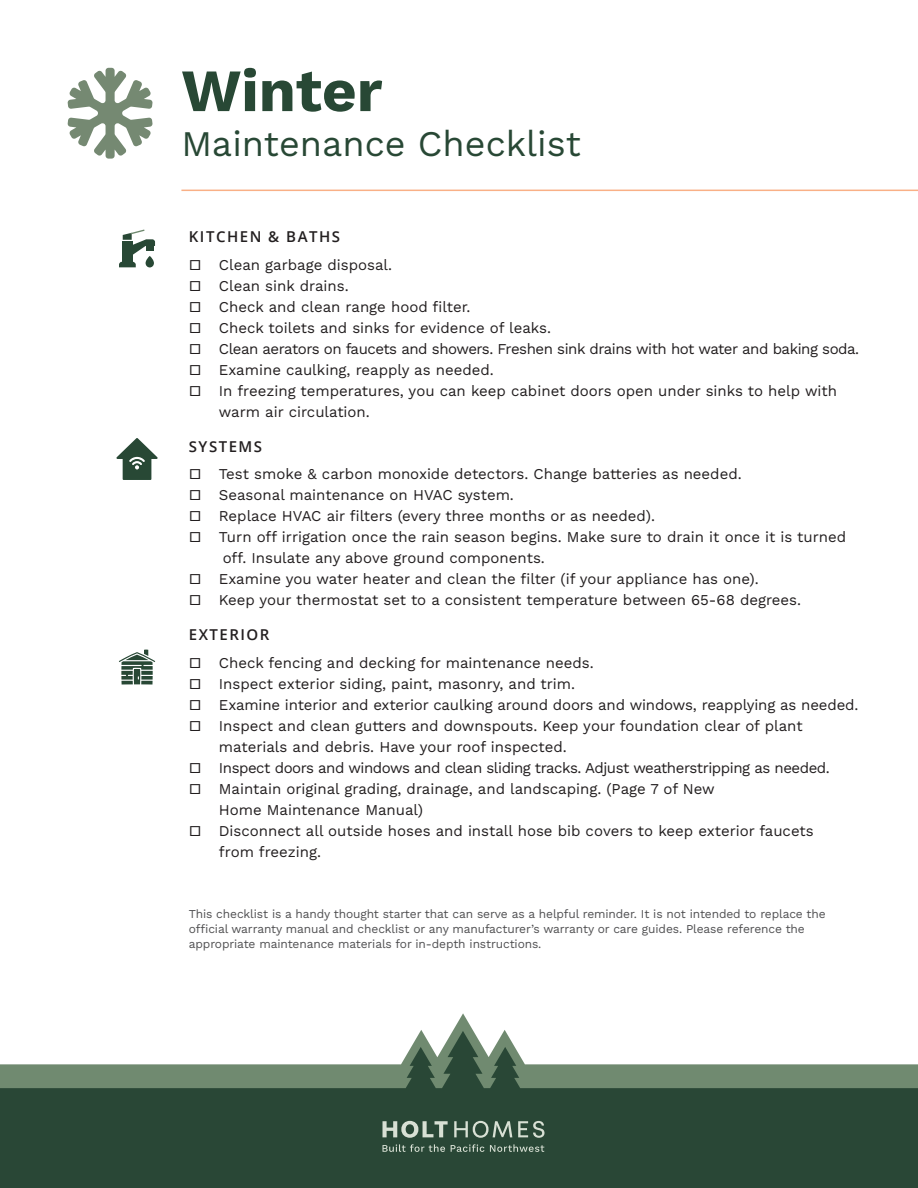
<style>
.page{position:relative;width:918px;height:1188px;background:#fff}
.page>*{position:absolute;margin:0;border:0;box-sizing:border-box;transform-origin:0 0}
.t1{font:700 60px "Work Sans";color:#284835}
.t2{font:36px "Work Sans";color:#284835}
.t3{font:15px/21px "Work Sans";color:#231f20}
.t4{font:15px "Work Sans";letter-spacing:-.03em;color:#231f20}
.t5{font:600 15px "Open Sans";letter-spacing:.1em;color:#231f20}
.t6{font:12px/15px "Work Sans";letter-spacing:-.01em;color:#505052}
</style>
<div class="page">
<svg style="left:119px;top:650px;width:36px;height:35px"></svg>
<div style="left:122px;top:241px;width:11px;height:21px;background:#284835"></div>
<svg style="left:119px;top:262px;width:17px;height:5px"></svg>
<div style="left:146px;top:256px;width:8px;height:11px;background:#284835;border-radius:4px"></div>
<svg style="left:123px;top:229px;width:32px;height:26px"></svg>
<svg style="left:116px;top:438px;width:42px;height:42px"></svg>
<svg style="left:0;top:1031px;width:918px;height:157px;fill:#294736"></svg>
<hr style="left:181px;top:190px;width:737px;height:1px;background:#f9b086">
<svg style="left:383px;top:1121px;width:65px;height:17px"></svg>
<svg style="left:454px;top:1121px;width:58px;height:17px"></svg>
<svg style="left:518px;top:1121px;width:26px;height:17px"></svg>
<svg style="left:382px;top:1144px;width:63px;height:8px"></svg>
<svg style="left:451px;top:1144px;width:33px;height:8px"></svg>
<svg style="left:490px;top:1144px;width:54px;height:8px"></svg>
<svg style="left:68px;top:68px;width:85px;height:91px"></svg>
<h1 class="t1" style="left:181px;top:45px;width:203px">Winter</h1>
<h2 class="t2" style="left:181px;top:117px;width:401px">Maintenance Checklist</h2>
<p class="t5" style="left:189px;top:227px;width:153px">KITCHEN &amp; BATHS</p>
<p class="t3" style="left:189px;top:254px;width:205px">□ Clean garbage disposal.</p>
<p class="t3" style="left:189px;top:275px;width:161px">□ Clean sink drains.</p>
<p class="t3" style="left:189px;top:296px;width:283px">□ Check and clean range hood filter.</p>
<p class="t3" style="left:189px;top:317px;width:364px">□ Check toilets and sinks for evidence of leaks.</p>
<p class="t4" style="left:189px;top:338px;width:672px">□ Clean aerators on faucets and showers. Freshen sink drains with hot water and baking soda.</p>
<p class="t3" style="left:189px;top:359px;width:306px">□ Examine caulking, reapply as needed.</p>
<p class="t3" style="left:219px;top:380px;width:620px;text-indent:-30px">□ In freezing temperatures, you can keep cabinet doors open under sinks to help with warm air circulation.</p>
<p class="t5" style="left:189px;top:436px;width:75px">SYSTEMS</p>
<p class="t3" style="left:189px;top:463px;width:554px">□ Test smoke &amp; carbon monoxide detectors. Change batteries as needed.</p>
<p class="t3" style="left:189px;top:484px;width:327px">□ Seasonal maintenance on HVAC system.</p>
<p class="t3" style="left:189px;top:505px;width:468px">□ Replace HVAC air filters (every three months or as needed).</p>
<p class="t3" style="left:223px;top:526px;width:625px;text-indent:-34px">□ Turn off irrigation once the rain season begins. Make sure to drain it once it is turned off. Insulate any above ground components.</p>
<p class="t3" style="left:189px;top:568px;width:571px">□ Examine you water heater and clean the filter (if your appliance has one).</p>
<p class="t3" style="left:189px;top:589px;width:614px">□ Keep your thermostat set to a consistent temperature between 65-68 degrees.</p>
<p class="t5" style="left:189px;top:624px;width:82px">EXTERIOR</p>
<p class="t3" style="left:189px;top:652px;width:406px">□ Check fencing and decking for maintenance needs.</p>
<p class="t3" style="left:189px;top:673px;width:388px">□ Inspect exterior siding, paint, masonry, and trim.</p>
<p class="t3" style="left:189px;top:694px;width:671px">□ Examine interior and exterior caulking around doors and windows, reapplying as needed.</p>
<p class="t3" style="left:219px;top:715px;width:585px;text-indent:-30px">□ Inspect and clean gutters and downspouts. Keep your foundation clear of plant materials and debris. Have your roof inspected.</p>
<p class="t4" style="left:189px;top:756px;width:642px">□ Inspect doors and windows and clean sliding tracks. Adjust weatherstripping as needed.</p>
<p class="t3" style="left:219px;top:778px;width:497px;text-indent:-30px">□ Maintain original grading, drainage, and landscaping. (Page 7 of New<br>Home Maintenance Manual)</p>
<p class="t3" style="left:219px;top:820px;width:596px;text-indent:-30px">□ Disconnect all outside hoses and install hose bib covers to keep exterior faucets from freezing.</p>
<p class="t6" style="left:189px;top:906px;width:638px">This checklist is a handy thought starter that can serve as a helpful reminder. It is not intended to replace the official warranty manual and checklist or any manufacturer’s warranty or care guides. Please reference the appropriate maintenance materials for in-depth instructions.</p>
</div>
